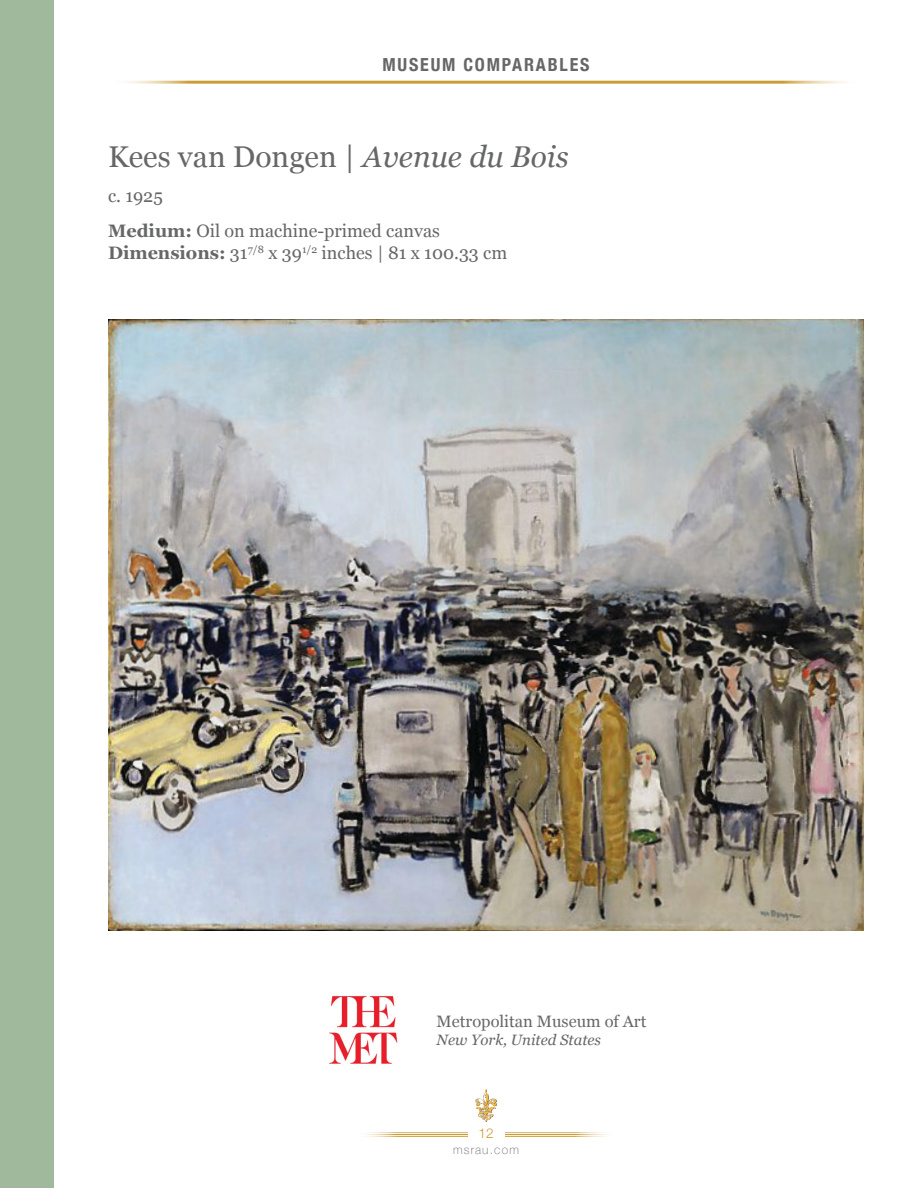
<style>
.page{position:relative;width:918px;height:1188px;background:#fff}
.page>*{position:absolute;margin:0;border:0;box-sizing:border-box;transform-origin:0 0}
.t1{font:30px "Georgia";color:#666767}
.t2{font:18px/21.6px "Georgia";color:#666767}
.t3{font:700 condensed 18px "Helvetica Neue";letter-spacing:.1em;color:#666767}
.t4{font:16.5px "Georgia";color:#666767}
.t5{font:italic 15px "Georgia";color:#666767}
.t6{font:300 13.5px "Helvetica Neue";color:#cb9c35}
.t7{font:100 12px "Helvetica Neue";letter-spacing:.1em;color:#666767}
.s1{font-style:italic}
.s2{font-weight:700}
</style>
<div class="page">
<svg style="left:378px;top:1133px;width:215px;height:3px"></svg>
<hr style="left:357px;top:1132px;width:258px;height:1px;background:#cb9c35">
<hr style="left:357px;top:1134px;width:258px;height:1px;background:#cb9c35">
<hr style="left:357px;top:1136px;width:258px;height:1px;background:#cb9c35">
<div style="left:468px;top:1124px;width:36px;height:15px;background:#fff"></div>
<img style="left:475px;top:1089px;width:22px;height:32px">
<div style="left:0;top:0;width:54px;height:1188px;background:#a0b99c"></div>
<hr style="left:108px;top:81px;width:756px;height:3px;background:#cb9c35">
<img style="left:108px;top:319px;width:756px;height:612px">
<img style="left:329px;top:995px;width:69px;height:69px">
<p class="t3" style="left:383px;top:50px;width:208px">MUSEUM COMPARABLES</p>
<p class="t1" style="left:108px;top:135px;width:462px">Kees van Dongen | <span class="s1">Avenue du Bois</span></p>
<p class="t2" style="left:108px;top:184px;width:56px">c. 1925</p>
<p class="t2" style="left:108px;top:219px;width:401px"><span class="s2">Medium:</span> Oil on machine-primed canvas<br><span class="s2">Dimensions:</span> 31<sup>7/8</sup> x 39<sup>1/2</sup> inches | 81 x 100.33 cm</p>
<p class="t4" style="left:437px;top:1009px;width:211px">Metropolitan Museum of Art</p>
<p class="t5" style="left:437px;top:1029px;width:166px">New York, United States</p>
<p class="t6" style="left:478px;top:1122px;width:17px">12</p>
<p class="t7" style="left:453px;top:1141px;width:67px">msrau.com</p>
</div>
